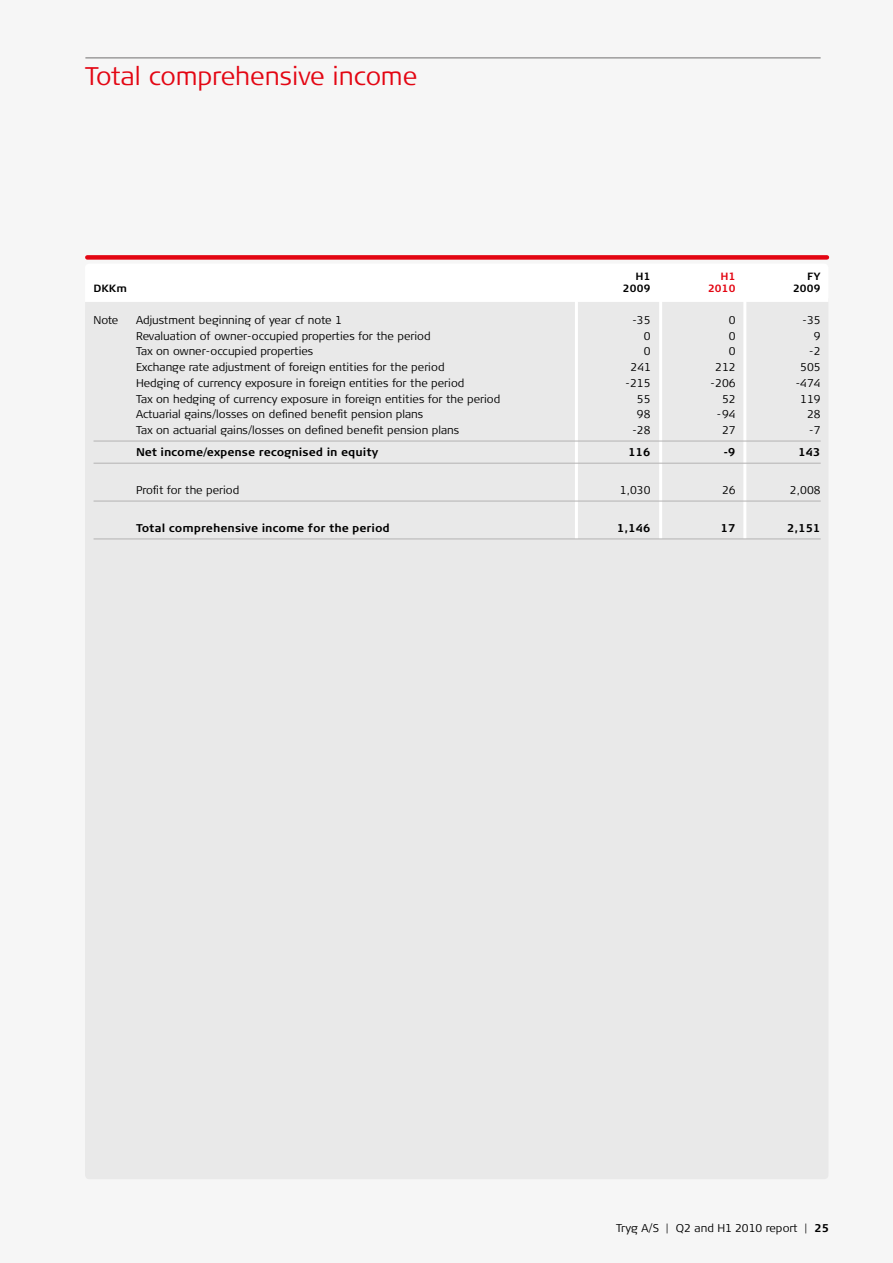
<style>
.page{position:relative;width:893px;height:1263px;background:#f6f6f6}
.page>*{position:absolute;margin:0;border:0;box-sizing:border-box;transform-origin:0 0}
.t1{font:25.5px "TRYG Light TF";color:#e30613}
.t2{font:11.25px "TRYG Light TF";color:#000}
.t3{font:11.25px "TRYG Bold TF";color:#000}
.t4{font:10.5px "TRYG Bold TF";color:#000}
.t5{font:10.5px "TRYG Bold TF";color:#e30613}
.s1{font-family:"TRYG Bold TF"}
</style>
<div class="page">
<div style="left:85px;top:302px;width:743px;height:877px;background:#e9e9e9"></div>
<div style="left:87px;top:255px;width:740px;height:5px;background:#e30613"></div>
<hr style="left:659px;top:301px;width:3px;height:238px;background:#fff">
<hr style="left:743px;top:301px;width:3px;height:238px;background:#fff">
<hr style="left:575px;top:301px;width:3px;height:238px;background:#fff">
<hr style="left:85px;top:58px;width:736px;height:1px;background:#706f6f">
<hr style="left:94px;top:441px;width:727px;height:1px;background:#b3b2b2">
<hr style="left:94px;top:463px;width:727px;height:1px;background:#b3b2b2">
<hr style="left:94px;top:501px;width:727px;height:1px;background:#b3b2b2">
<hr style="left:94px;top:539px;width:727px;height:1px;background:#b3b2b2">
<h1 class="t1" style="left:85px;top:61px;width:334px">Total comprehensive income</h1>
<p class="t4" style="left:636px;top:270px;width:17px">H1</p>
<p class="t5" style="left:721px;top:270px;width:17px">H1</p>
<p class="t4" style="left:807px;top:270px;width:15px">FY</p>
<p class="t4" style="left:94px;top:282px;width:35px">DKKm</p>
<p class="t4" style="left:623px;top:282px;width:29px">2009</p>
<p class="t5" style="left:708px;top:282px;width:29px">2010</p>
<p class="t4" style="left:793px;top:282px;width:29px">2009</p>
<p class="t2" style="left:94px;top:313px;width:26px">Note</p>
<p class="t2" style="left:136px;top:313px;width:207px">Adjustment beginning of year cf note 1</p>
<p class="t2" style="left:632px;top:313px;width:20px">-35</p>
<p class="t2" style="left:729px;top:313px;width:8px">0</p>
<p class="t2" style="left:802px;top:313px;width:20px">-35</p>
<p class="t2" style="left:136px;top:329px;width:296px">Revaluation of owner-occupied properties for the period</p>
<p class="t2" style="left:644px;top:329px;width:8px">0</p>
<p class="t2" style="left:729px;top:329px;width:8px">0</p>
<p class="t2" style="left:814px;top:329px;width:8px">9</p>
<p class="t2" style="left:136px;top:345px;width:179px">Tax on owner-occupied properties</p>
<p class="t2" style="left:644px;top:345px;width:8px">0</p>
<p class="t2" style="left:729px;top:345px;width:8px">0</p>
<p class="t2" style="left:809px;top:345px;width:13px">-2</p>
<p class="t2" style="left:136px;top:361px;width:310px">Exchange rate adjustment of foreign entities for the period</p>
<p class="t2" style="left:631px;top:361px;width:22px">241</p>
<p class="t2" style="left:715px;top:361px;width:22px">212</p>
<p class="t2" style="left:800px;top:361px;width:22px">505</p>
<p class="t2" style="left:136px;top:376px;width:330px">Hedging of currency exposure in foreign entities for the period</p>
<p class="t2" style="left:626px;top:376px;width:27px">-215</p>
<p class="t2" style="left:711px;top:376px;width:27px">-206</p>
<p class="t2" style="left:796px;top:376px;width:27px">-474</p>
<p class="t2" style="left:136px;top:392px;width:366px">Tax on hedging of currency exposure in foreign entities for the period</p>
<p class="t2" style="left:637px;top:392px;width:15px">55</p>
<p class="t2" style="left:722px;top:392px;width:15px">52</p>
<p class="t2" style="left:800px;top:392px;width:22px">119</p>
<p class="t2" style="left:136px;top:408px;width:289px">Actuarial gains/losses on defined benefit pension plans</p>
<p class="t2" style="left:637px;top:408px;width:15px">98</p>
<p class="t2" style="left:717px;top:408px;width:20px">-94</p>
<p class="t2" style="left:807px;top:408px;width:15px">28</p>
<p class="t2" style="left:136px;top:424px;width:325px">Tax on actuarial gains/losses on defined benefit pension plans</p>
<p class="t2" style="left:632px;top:424px;width:20px">-28</p>
<p class="t2" style="left:722px;top:424px;width:15px">27</p>
<p class="t2" style="left:809px;top:424px;width:13px">-7</p>
<p class="t3" style="left:136px;top:446px;width:244px">Net income/expense recognised in equity</p>
<p class="t3" style="left:628px;top:446px;width:24px">116</p>
<p class="t3" style="left:723px;top:446px;width:14px">-9</p>
<p class="t3" style="left:798px;top:446px;width:24px">143</p>
<p class="t2" style="left:136px;top:484px;width:105px">Profit for the period</p>
<p class="t2" style="left:620px;top:484px;width:32px">1,030</p>
<p class="t2" style="left:722px;top:484px;width:15px">26</p>
<p class="t2" style="left:790px;top:484px;width:32px">2,008</p>
<p class="t3" style="left:136px;top:521px;width:255px">Total comprehensive income for the period</p>
<p class="t3" style="left:617px;top:521px;width:35px">1,146</p>
<p class="t3" style="left:721px;top:521px;width:16px">17</p>
<p class="t3" style="left:787px;top:521px;width:35px">2,151</p>
<p class="t2" style="left:616px;top:1222px;width:215px">Tryg A/S | Q2 and H1 2010 report | <span class="s1">25</span></p>
</div>
